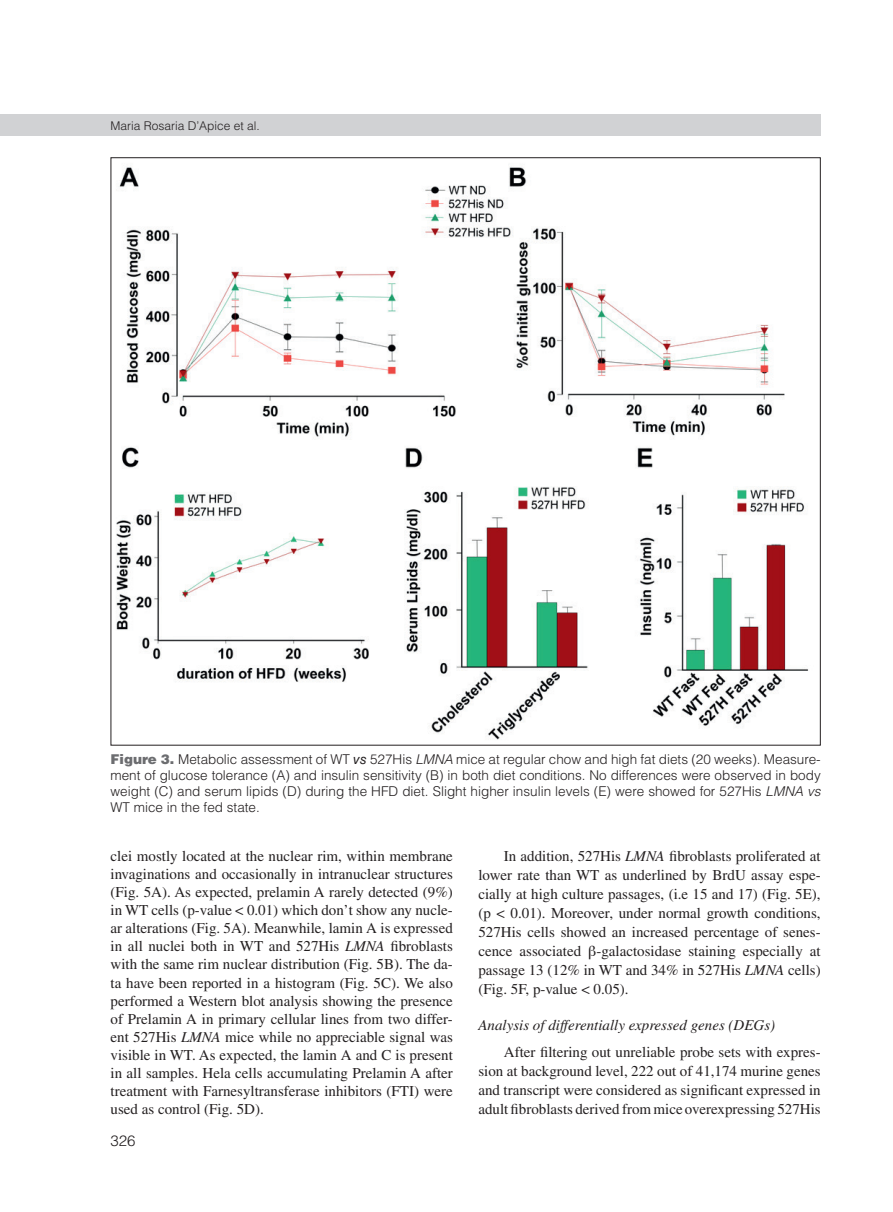
<style>
.page{position:relative;width:893px;height:1212px;background:#fff}
.page>*{position:absolute;margin:0;border:0;box-sizing:border-box;transform-origin:0 0}
.t1{font:15px/18.1px "Times LT Std";color:#231f20;text-align:justify}
.t2{font:italic 15px "Times LT Std";color:#231f20}
.t3{font:300 15px "Helvetica LT Std";color:#231f20}
.t4{font:300 13.5px/16.2px "Helvetica LT Std";color:#231f20;text-align:justify}
.t5{font:300 12px "Helvetica LT Std";color:#231f20}
.s1{font-weight:900;color:#6c6d70}
.s2{font-weight:400;font-style:italic}
.s3{font-style:italic}
</style>
<div class="page">
<div style="left:0;top:115px;width:821px;height:21px;background:#d1d2d4"></div>
<img style="left:116px;top:167px;width:693px;height:573px">
<p class="t5" style="left:111px;top:118px;width:151px">Maria Rosaria D’Apice et al.</p>
<p class="t4" style="left:111px;top:751px;width:712px"><span class="s1">Figure 3.</span> Metabolic assessment of WT <span class="s2">vs</span> 527His <span class="s3">LMNA</span> mice at regular chow and high fat diets (20 weeks). Measure&shy;ment of glucose tolerance (A) and insulin sensitivity (B) in both diet conditions. No differences were observed in body weight (C) and serum lipids (D) during the HFD diet. Slight higher insulin levels (E) were showed for 527His <span class="s3">LMNA vs </span>WT mice in the fed state.</p>
<p class="t1" style="left:111px;top:847px;width:344px">clei mostly located at the nuclear rim, within membrane invaginations and occasionally in intranuclear structures (Fig. 5A). As expected, prelamin A rarely detected (9%) in WT cells (p-value &lt; 0.01) which don’t show any nucle&shy;ar alterations (Fig. 5A). Meanwhile, lamin A is expressed in all nuclei both in WT and 527His <span class="s3">LMNA</span> fibroblasts with the same rim nuclear distribution (Fig. 5B). The da&shy;ta have been reported in a histogram (Fig. 5C). We also performed a Western blot analysis showing the presence of Prelamin A in primary cellular lines from two differ&shy;ent 527His <span class="s3">LMNA</span> mice while no appreciable signal was visible in WT. As expected, the lamin A and C is present in all samples. Hela cells accumulating Prelamin A after treatment with Farnesyltransferase inhibitors (FTI) were used as control (Fig. 5D).</p>
<p class="t1" style="left:478px;top:846px;width:344px;line-height:19px;text-indent:26px">In addition, 527His <span class="s3">LMNA</span> fibroblasts proliferated at lower rate than WT as underlined by BrdU assay espe&shy;cially at high culture passages, (i.e 15 and 17) (Fig. 5E), (p &lt; 0.01). Moreover, under normal growth conditions, 527His cells showed an increased percentage of senes&shy;cence associated -galactosidase staining especially at passage 13 (12% in WT and 34% in 527His <span class="s3">LMNA</span> cells) (Fig. 5F, p-value &lt; 0.05).</p>
<p class="t2" style="left:478px;top:1016px;width:298px">Analysis of differentially expressed genes (DEGs)</p>
<p class="t1" style="left:478px;top:1043px;width:344px;line-height:18.9px;text-indent:26px">After filtering out unreliable probe sets with expres&shy;sion at background level, 222 out of 41,174 murine genes and transcript were considered as significant expressed in adult fibroblasts derived from mice overexpressing 527His</p>
<p class="t3" style="left:111px;top:1131px;width:27px">326</p>
</div>
